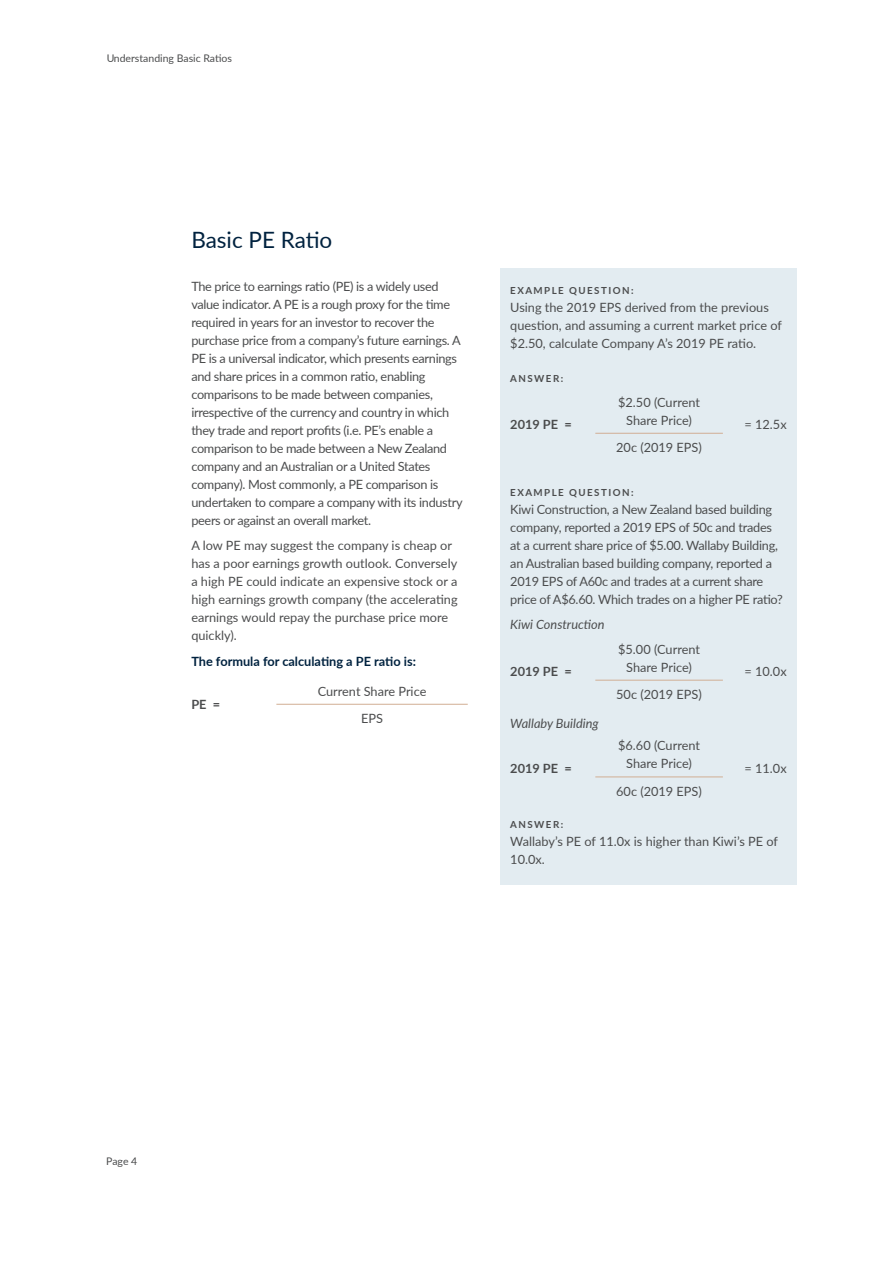
<style>
.page{position:relative;width:893px;height:1263px;background:#fff}
.page>*{position:absolute;margin:0;border:0;box-sizing:border-box;transform-origin:0 0}
._06_FB_Intro_reg_lar{font:22.5px "Lato";color:#00223f}
._01_FB_Body_Copy{font:12.75px/18px "Lato";letter-spacing:-.02em;color:#4b4c4d}
._01_FB_Body_Copy-2{font:12.75px/18px "Lato";color:#4b4c4d}
._02_FB_Sub_heading_s{font:700 12.75px "Lato";color:#00223f}
._01_FB_Body_Copy-3{font:italic 12.75px "Lato";color:#4b4c4d}
._01_FB_Body_Copy-4{font:700 12.75px "Lato";color:#4b4c4d}
.t1{font:10.5px "Lato";color:#4b4c4d}
._04_FB_Sub_caps_smal{font:700 9.75px "Lato";letter-spacing:.15em;color:#4b4c4d}
</style>
<div class="page">
<div style="left:500px;top:269px;width:296px;height:616px;background:#e3ecf1"></div>
<hr style="left:276px;top:704px;width:192px;height:1px;background:#d1ae94">
<hr style="left:595px;top:433px;width:128px;height:1px;background:#d1ae94">
<hr style="left:595px;top:680px;width:128px;height:1px;background:#d1ae94">
<hr style="left:595px;top:776px;width:128px;height:1px;background:#d1ae94">
<p class="t1" style="left:106px;top:51px;width:127px">Understanding Basic Ratios</p>
<p class="_06_FB_Intro_reg_lar" style="left:191px;top:223px;width:143px">Basic PE Ratio</p>
<p class="_01_FB_Body_Copy" style="left:191px;top:277px;width:273px">The price to earnings ratio (PE) is a widely used value indicator. A PE is a rough proxy for the time required in years for an investor to recover the purchase price from a company’s future earnings. A PE is a universal indicator, which presents earnings and share prices in a common ratio, enabling comparisons to be made between companies, irrespective of the currency and country in which they trade and report profits (i.e. PE’s enable a comparison to be made between a New Zealand company and an Australian or a United States company). Most commonly, a PE comparison is undertaken to compare a company with its industry peers or against an overall market.</p>
<p class="_01_FB_Body_Copy-2" style="left:191px;top:535px;width:268px">A low PE may suggest the company is cheap or has a poor earnings growth outlook. Conversely a high PE could indicate an expensive stock or a high earnings growth company (the accelerating earnings would repay the purchase price more quickly).</p>
<p class="_02_FB_Sub_heading_s" style="left:191px;top:652px;width:226px">The formula for calculating a PE ratio is:</p>
<p class="_01_FB_Body_Copy-4" style="left:191px;top:695px;width:30px">PE =</p>
<p class="_01_FB_Body_Copy" style="left:318px;top:681px;width:110px">Current Share Price</p>
<p class="_01_FB_Body_Copy" style="left:361px;top:709px;width:23px">EPS</p>
<p class="_04_FB_Sub_caps_smal" style="left:510px;top:284px;width:125px">EXAMPLE QUESTION:</p>
<p class="_01_FB_Body_Copy-2" style="left:510px;top:298px;width:273px">Using the 2019 EPS derived from the previous question, and assuming a current market price of $2.50, calculate Company A’s 2019 PE ratio.</p>
<p class="_04_FB_Sub_caps_smal" style="left:510px;top:371px;width:54px">ANSWER:</p>
<p class="_01_FB_Body_Copy-4" style="left:510px;top:415px;width:63px">2019 PE =</p>
<p class="_01_FB_Body_Copy-2" style="left:618px;top:393px;width:83px;text-align:center">$2.50 (Current<br>Share Price)</p>
<p class="_01_FB_Body_Copy" style="left:744px;top:415px;width:44px">= 12.5x</p>
<p class="_01_FB_Body_Copy-2" style="left:616px;top:438px;width:87px">20c (2019 EPS)</p>
<p class="_04_FB_Sub_caps_smal" style="left:510px;top:486px;width:125px">EXAMPLE QUESTION:</p>
<p class="_01_FB_Body_Copy" style="left:510px;top:500px;width:274px">Kiwi Construction, a New Zealand based building company, reported a 2019 EPS of 50c and trades at a current share price of $5.00. Wallaby Building, an Australian based building company, reported a 2019 EPS of A60c and trades at a current share price of A$6.60. Which trades on a higher PE ratio?</p>
<p class="_01_FB_Body_Copy-3" style="left:510px;top:615px;width:96px">Kiwi Construction</p>
<p class="_01_FB_Body_Copy-4" style="left:510px;top:662px;width:63px">2019 PE =</p>
<p class="_01_FB_Body_Copy-2" style="left:618px;top:639px;width:83px;text-align:center">$5.00 (Current<br>Share Price)</p>
<p class="_01_FB_Body_Copy" style="left:744px;top:662px;width:44px">= 10.0x</p>
<p class="_01_FB_Body_Copy-3" style="left:510px;top:714px;width:90px">Wallaby Building</p>
<p class="_01_FB_Body_Copy-4" style="left:510px;top:759px;width:63px">2019 PE =</p>
<p class="_01_FB_Body_Copy-2" style="left:616px;top:685px;width:87px">50c (2019 EPS)</p>
<p class="_01_FB_Body_Copy-2" style="left:618px;top:736px;width:83px;text-align:center">$6.60 (Current<br>Share Price)</p>
<p class="_01_FB_Body_Copy-2" style="left:616px;top:781px;width:87px">60c (2019 EPS)</p>
<p class="_01_FB_Body_Copy" style="left:744px;top:759px;width:44px">= 11.0x</p>
<p class="_04_FB_Sub_caps_smal" style="left:510px;top:817px;width:54px">ANSWER:</p>
<p class="_01_FB_Body_Copy-2" style="left:510px;top:832px;width:269px">Wallaby’s PE of 11.0x is higher than Kiwi’s PE of<br>10.0x.</p>
<p class="t1" style="left:106px;top:1154px;width:33px">Page 4</p>
</div>
